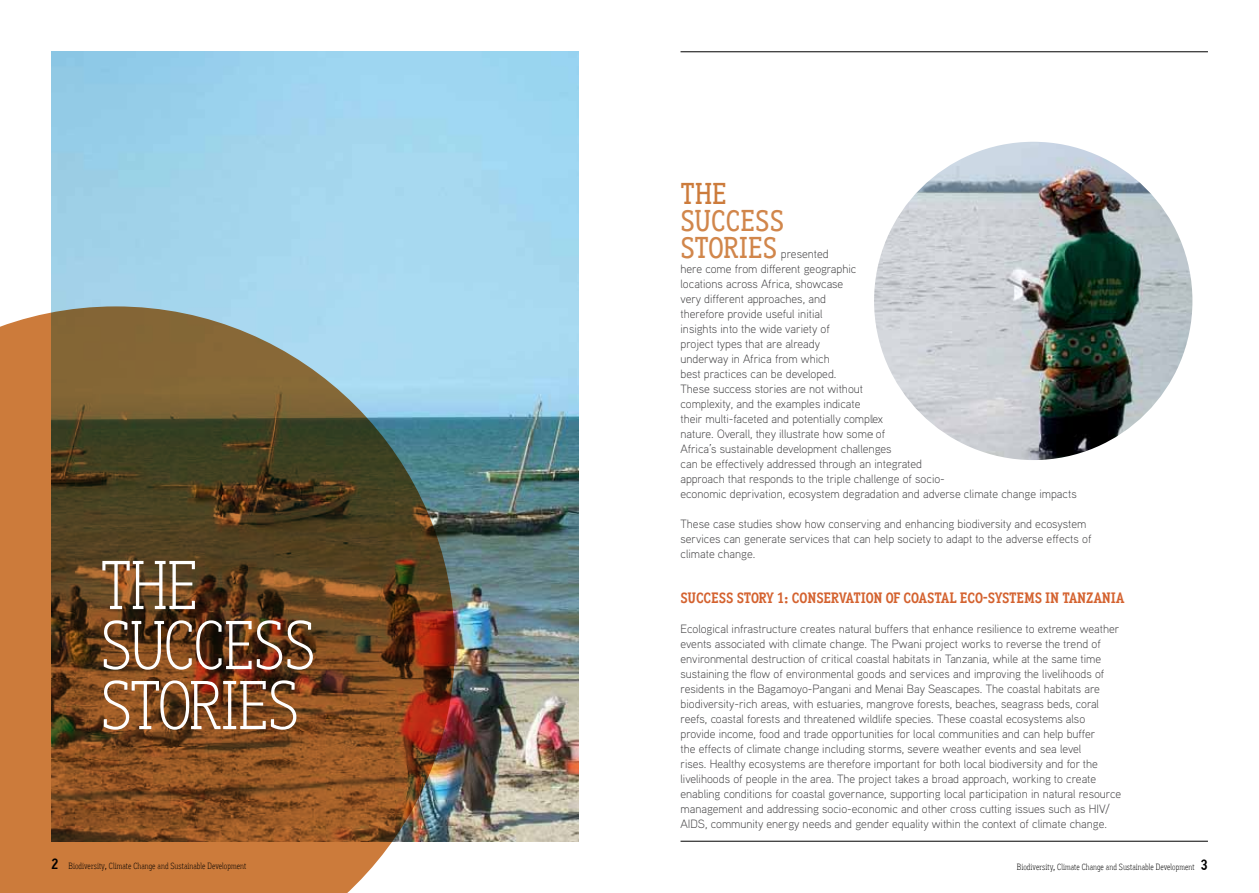
<style>
.page{position:relative;width:1259px;height:893px;background:#fff}
.page>*{position:absolute;margin:0;border:0;box-sizing:border-box;transform-origin:0 0}
.t1{font:300 69px/60px "Aaux Office";letter-spacing:-.025em;color:#fff}
.t2{font:500 30px/27px "Aaux Office";letter-spacing:-.005em;color:#d1864b}
.t3{font:500 30px "Aaux Office";color:#cc7b3b}
.t4{font:700 15px "Aaux Office";letter-spacing:-.01em;color:#d4622f}
.t5{font:300 12px/15px "Aaux Pro";color:#414042}
.t6{font:300 9px "Aaux Office";color:#000}
.s1{font-weight:700;font-size:15px}
</style>
<div class="page">
<div style="left:0;top:312px;width:392px;height:581px;background:#cc7b3b"></div>
<img style="left:874px;top:142px;width:318px;height:318px;border-radius:159px">
<img style="left:51px;top:51px;width:527px;height:791px">
<hr style="left:680px;top:51px;width:528px;height:1px;background:#000">
<hr style="left:680px;top:841px;width:528px;height:1px;background:#000">
<h1 class="t1" style="left:100px;top:555px;width:194px">the success stories</h1>
<h2 class="t3" style="left:680px;top:176px;width:45px">THE</h2>
<h2 class="t2" style="left:680px;top:207px;width:105px">SUCCESS<br>STORIE</h2>
<h2 class="t2" style="left:763px;top:234px;width:16px">S</h2>
<p class="t5" style="left:680px;top:246px;width:398px;text-indent:100px">presented<br>here come from different geographic<br>locations across Africa, showcase<br>very different approaches, and<br>therefore provide useful initial<br>insights into the wide variety of<br>project types that are already<br>underway in Africa from which<br>best practices can be developed.<br>These success stories are not without<br>complexity, and the examples indicate<br>their multi-faceted and potentially complex<br>nature. Overall, they illustrate how some of<br>Africa’s sustainable development challenges<br>can be effectively addressed through an integrated<br>approach that responds to the triple challenge of socio-<br>economic deprivation, ecosystem degradation and adverse climate change impacts</p>
<p class="t5" style="left:680px;top:516px;width:412px">These case studies show how conserving and enhancing biodiversity and ecosystem services can generate services that can help society to adapt to the adverse effects of climate change.</p>
<p class="t4" style="left:680px;top:589px;width:445px">SUCCESS STORY 1: CONSERVATION OF COASTAL ECO-SYSTEMS IN TANZANIA</p>
<p class="t5" style="left:680px;top:621px;width:442px">Ecological infrastructure creates natural buffers that enhance resilience to extreme weather events associated with climate change. The Pwani project works to reverse the trend of environmental destruction of critical coastal habitats in Tanzania, while at the same time sustaining the flow of environmental goods and services and improving the livelihoods of residents in the Bagamoyo-Pangani and Menai Bay Seascapes. The coastal habitats are biodiversity-rich areas, with estuaries, mangrove forests, beaches, seagrass beds, coral reefs, coastal forests and threatened wildlife species. These coastal ecosystems also provide income, food and trade opportunities for local communities and can help buffer<br>the effects of climate change including storms, severe weather events and sea level<br>rises. Healthy ecosystems are therefore important for both local biodiversity and for the livelihoods of people in the area. The project takes a broad approach, working to create enabling conditions for coastal governance, supporting local participation in natural resource management and addressing socio-economic and other cross cutting issues such as HIV/ AIDS, community energy needs and gender equality within the context of climate change.</p>
<p class="t6" style="left:51px;top:861px;width:197px"><span class="s1">2</span> Biodiversity, Climate Change and Sustainable Development</p>
<p class="t6" style="left:1017px;top:862px;width:193px">Biodiversity, Climate Change and Sustainable Development <span class="s1">3</span></p>
</div>
